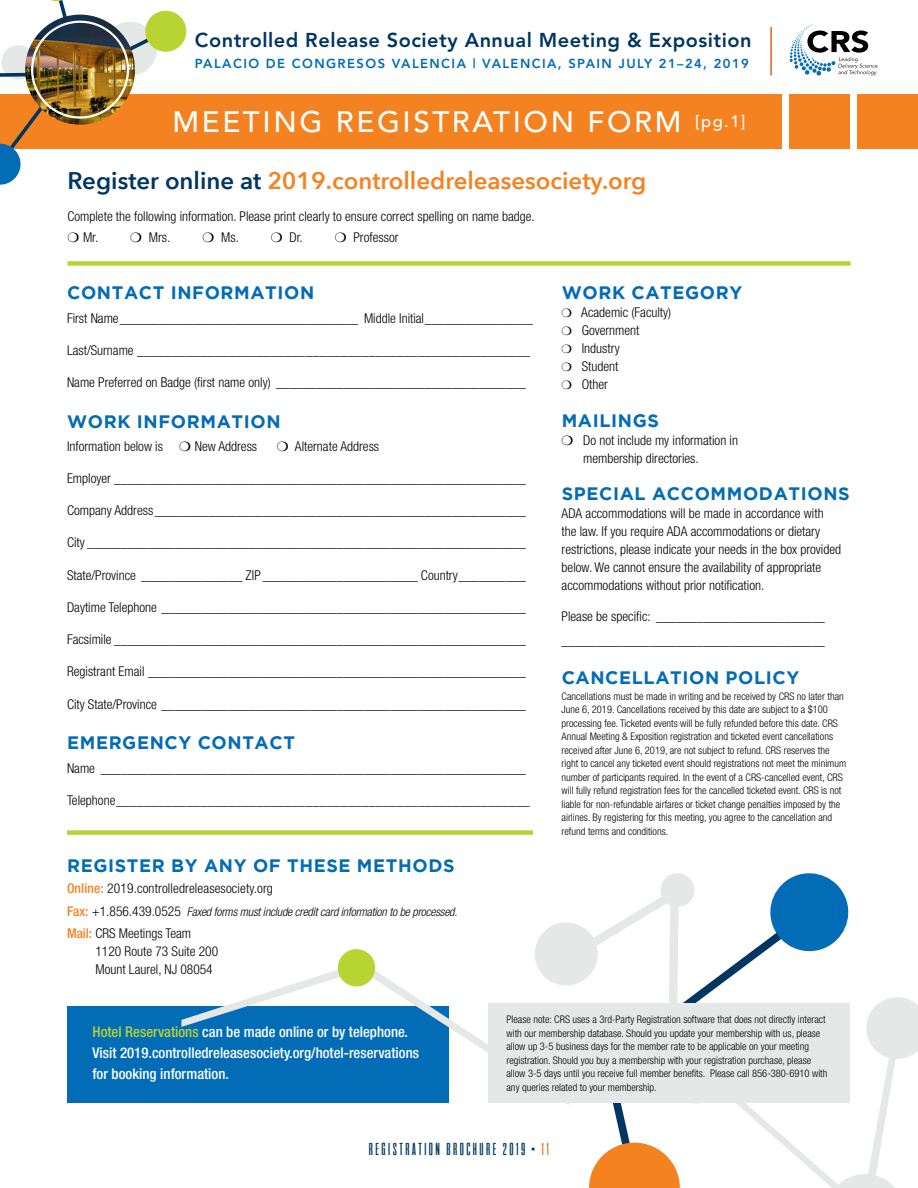
<style>
.page{position:relative;width:918px;height:1188px;background:#fff}
.page>*{position:absolute;margin:0;border:0;box-sizing:border-box;transform-origin:0 0}
.t1{font:500 29.4px "Avenir";letter-spacing:.09em;color:#fff}
.t2{font:600 24px "Avenir Next";color:#f58220}
.t3{font:800 19.95px "Avenir";letter-spacing:.025em;color:#003661}
.t4{font:700 18px "Gotham";letter-spacing:.035em;color:#036cb6}
.t5{font:16.5px "Fat Cow";letter-spacing:.15em;color:#003661}
.t6{font:500 condensed 14.85px/21.3px "Helvetica Neue LT Pro";color:#fff}
.t7{font:300 condensed 13.5px/18px "Helvetica Neue LT Pro";color:#000}
.t8{font:800 13.05px "Avenir";letter-spacing:.11em;color:#036cb6}
.t9{font:italic 300 condensed 12px "Helvetica Neue LT Pro";letter-spacing:-.015em;color:#000}
.t10{font:300 condensed 10.5px/13.5px "Helvetica Neue LT Pro";color:#000}
.s1{color:#003661}
.s2{font-weight:500;color:#f58220}
.s3{font-weight:500;font-style:normal;font-size:13.5px;color:#f58220}
.s4{font-style:normal;font-size:13.5px}
.s5{color:#b7d433}
.s6{color:#f36f21}
</style>
<div class="page">
<div style="left:67px;top:1006px;width:381px;height:97px;background:#036cb6"></div>
<svg style="left:790px;top:24px;width:88px;height:52px"></svg>
<div style="left:0;top:95px;width:782px;height:54px;background:#f58220"></div>
<div style="left:790px;top:95px;width:60px;height:54px;background:#f58220"></div>
<div style="left:858px;top:95px;width:60px;height:54px;background:#f58220"></div>
<svg style="left:181px;top:971px;width:307px;height:132px"></svg>
<img style="left:0;top:0;width:189px;height:185px">
<hr style="left:770px;top:27px;width:2px;height:49px;background:#d6631f">
<div style="left:68px;top:261px;width:782px;height:5px;background:#b7d433"></div>
<svg style="left:535px;top:873px;width:383px;height:315px"></svg>
<div style="left:67px;top:830px;width:466px;height:5px;background:#b7d433"></div>
<div style="left:488px;top:1003px;width:362px;height:100px;background:#e6e8e8"></div>
<svg style="left:335px;top:949px;width:43px;height:40px"></svg>
<h3 class="t3" style="left:195px;top:29px;width:558px">Controlled Release Society Annual Meeting &amp; Exposition</h3>
<p class="t8" style="left:195px;top:56px;width:555px">PALACIO DE CONGRESOS VALENCIA | VALENCIA, SPAIN JULY 21–24, 2019</p>
<h1 class="t1" style="left:172px;top:105px;width:575px">MEETING REGISTRATION FORM <sup>[pg.1]</sup></h1>
<h2 class="t2" style="left:68px;top:160px;width:580px"><span class="s1">Register online at</span> 2019.controlledreleasesociety.org</h2>
<p class="t7" style="left:83px;top:205px;width:453px;line-height:21.3px;text-indent:-16px">Complete the following information. Please print clearly to ensure correct spelling on name badge.<br>Mr.</p>
<p class="t7" style="left:149px;top:228px;width:23px">Mrs.</p>
<p class="t7" style="left:221px;top:228px;width:19px">Ms.</p>
<p class="t7" style="left:290px;top:228px;width:15px">Dr.</p>
<p class="t7" style="left:354px;top:228px;width:46px">Professor</p>
<h3 class="t4" style="left:67px;top:283px;width:249px">CONTACT INFORMATION</h3>
<p class="t7" style="left:67px;top:309px;width:467px">First Name____________________________________ Middle Initial________________</p>
<p class="t7" style="left:67px;top:341px;width:465px">Last/Surname ________________________________________________________</p>
<p class="t7" style="left:67px;top:373px;width:460px">Name Preferred on Badge (first name only) _____________________________________</p>
<h3 class="t4" style="left:67px;top:411px;width:215px">WORK INFORMATION</h3>
<p class="t7" style="left:67px;top:437px;width:98px">Information below is</p>
<p class="t7" style="left:195px;top:437px;width:64px">New Address</p>
<p class="t7" style="left:295px;top:437px;width:86px">Alternate Address</p>
<p class="t7" style="left:67px;top:469px;width:460px">Employer _____________________________________________________________</p>
<p class="t7" style="left:67px;top:501px;width:460px">Company Address_______________________________________________________</p>
<p class="t7" style="left:67px;top:533px;width:460px">City _________________________________________________________________</p>
<p class="t7" style="left:67px;top:566px;width:460px">State/Province _______________ ZIP _______________________ Country__________</p>
<p class="t7" style="left:67px;top:598px;width:460px">Daytime Telephone ______________________________________________________</p>
<p class="t7" style="left:67px;top:630px;width:460px">Facsimile _____________________________________________________________</p>
<p class="t7" style="left:67px;top:662px;width:460px">Registrant Email ________________________________________________________</p>
<p class="t7" style="left:67px;top:695px;width:460px">City State/Province ______________________________________________________</p>
<h3 class="t4" style="left:67px;top:733px;width:229px">EMERGENCY CONTACT</h3>
<p class="t7" style="left:67px;top:759px;width:460px">Name _______________________________________________________________</p>
<p class="t7" style="left:67px;top:791px;width:465px">Telephone___________________________________________________________</p>
<h3 class="t4" style="left:67px;top:855px;width:389px">REGISTER BY ANY OF THESE METHODS</h3>
<p class="t7" style="left:67px;top:879px;width:207px"><span class="s2">Online:</span> 2019.controlledreleasesociety.org</p>
<p class="t9" style="left:67px;top:905px;width:392px"><span class="s3">Fax:</span> <span class="s4">+1.856.439.0525</span> Faxed forms must include credit card information to be processed.</p>
<p class="t7" style="left:95px;top:925px;width:124px;text-indent:-28px"><span class="s2">Mail:</span> CRS Meetings Team<br>1120 Route 73 Suite 200<br>Mount Laurel, NJ 08054</p>
<h3 class="t4" style="left:562px;top:283px;width:182px">WORK CATEGORY</h3>
<p class="t7" style="left:581px;top:303px;width:91px">Academic (Faculty)<br>Government<br>Industry<br>Student<br>Other</p>
<h3 class="t4" style="left:562px;top:410px;width:99px">MAILINGS</h3>
<p class="t7" style="left:583px;top:431px;width:157px">Do not include my information in membership directories.</p>
<h3 class="t4" style="left:562px;top:483px;width:289px">SPECIAL ACCOMMODATIONS</h3>
<p class="t7" style="left:562px;top:504px;width:281px">ADA accommodations will be made in accordance with the law. If you require ADA accommodations or dietary restrictions, please indicate your needs in the box provided below. We cannot ensure the availability of appropriate accommodations without prior notification.</p>
<p class="t7" style="left:562px;top:604px;width:265px;line-height:24px">Please be specific: _________________________ _______________________________________</p>
<h3 class="t4" style="left:562px;top:667px;width:239px">CANCELLATION POLICY</h3>
<p class="t10" style="left:562px;top:689px;width:286px">Cancellations must be made in writing and be received by CRS no later than June 6, 2019. Cancellations received by this date are subject to a $100 processing fee. Ticketed events will be fully refunded before this date. CRS Annual Meeting &amp; Exposition registration and ticketed event cancellations received after June 6, 2019, are not subject to refund. CRS reserves the right to cancel any ticketed event should registrations not meet the minimum number of participants required. In the event of a CRS-cancelled event, CRS will fully refund registration fees for the cancelled ticketed event. CRS is not liable for non-refundable airfares or ticket change penalties imposed by the airlines. By registering for this meeting, you agree to the cancellation and refund terms and conditions.</p>
<p class="t6" style="left:92px;top:1021px;width:328px"><span class="s5">Hotel Reservations</span> can be made online or by telephone.<br>Visit 2019.controlledreleasesociety.org/hotel-reservations for booking information.</p>
<p class="t10" style="left:507px;top:1013px;width:322px">Please note: CRS uses a 3rd-Party Registration software that does not directly interact with our membership database. Should you update your membership with us, please allow up 3-5 business days for the member rate to be applicable on your meeting registration. Should you buy a membership with your registration purchase, please allow 3-5 days until you receive full member benefits. Please call 856-380-6910 with any queries related to your membership.</p>
<p class="t5" style="left:369px;top:1138px;width:182px">REGISTRATION BROCHURE 2019 • <span class="s6">11</span></p>
</div>
